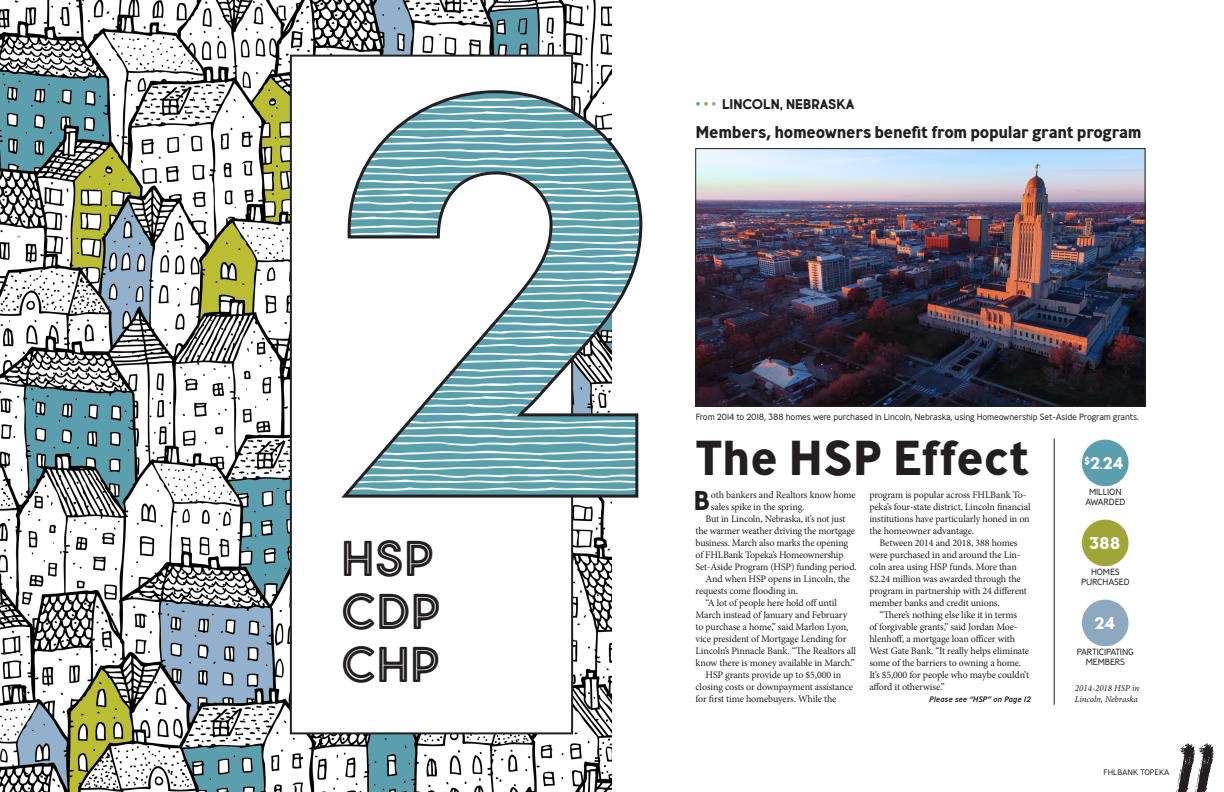
<style>
.page{position:relative;width:1224px;height:792px;background:#fff}
.page>*{position:absolute;margin:0;border:0;box-sizing:border-box;transform-origin:0 0}
.t1{font:68px "Rise";color:#231f20}
.t2{font:50px "Market Fresh Inline Bold All Caps";color:#231f20}
.t3{font:700 49px "Ministry";color:#231f20}
.t4{font:40px "Market Fresh";color:#5b9fae}
.t5{font:700 27.1px "Ministry";color:#231f20}
.t6{font:700 17px "Ministry";letter-spacing:-.02em;color:#231f20}
.t7{font:700 17px "Ministry";letter-spacing:-.015em;color:#fff}
.t8{font:14px "Market Fresh Bold All Caps";color:#231f20}
.t9{font:10px/12px "Minion Pro";letter-spacing:-.015em;color:#231f20}
.t10{font:300 9px "Ministry";letter-spacing:-.02em;color:#231f20}
.t11{font:italic 9px "Minion Pro";letter-spacing:-.01em;color:#231f20}
.t12{font:italic 500 8px "Ministry";letter-spacing:-.01em;color:#231f20}
.t13{font:300 8px "Ministry";color:#231f20}
.s1{color:#a1a437}
.s2{color:#8ea9bf}
.s3{font-size:10px}
</style>
<div class="page">
<img style="left:0;top:0;width:612px;height:792px">
<div style="left:291px;top:56px;width:281px;height:677px;background:#fff"></div>
<div style="left:290px;top:55px;width:283px;height:679px;border:2px solid #231f20"></div>
<svg style="left:341px;top:89px;width:302px;height:411px"></svg>
<img style="left:698px;top:150px;width:445px;height:254px">
<div style="left:696px;top:148px;width:449px;height:258px;border:1px solid #231f20"></div>
<div style="left:1082px;top:440px;width:47px;height:46px;background:#5b9fae;border-radius:50%"></div>
<div style="left:1082px;top:520px;width:47px;height:46px;background:#a1a437;border-radius:50%"></div>
<div style="left:1082px;top:600px;width:47px;height:46px;background:#8ea9bf;border-radius:50%"></div>
<hr style="left:1054px;top:439px;width:1px;height:266px;background:#231f20">
<p class="t2" style="left:341px;top:521px;width:94px">HSP</p>
<p class="t2" style="left:341px;top:574px;width:101px">CDP</p>
<p class="t2" style="left:341px;top:627px;width:100px">CHP</p>
<p class="t4" style="left:696px;top:67px;width:22px">.<span class="s1">.</span><span class="s2">.</span></p>
<p class="t8" style="left:722px;top:94px;width:134px">LINCOLN, NEBRASKA</p>
<p class="t6" style="left:696px;top:121px;width:448px">Members, homeowners benefit from popular grant program</p>
<p class="t10" style="left:696px;top:411px;width:445px">From 2014 to 2018, 388 homes were purchased in Lincoln, Nebraska, using Homeownership Set-Aside Program grants.</p>
<p class="t3" style="left:696px;top:426px;width:335px">The HSP Effect</p>
<p class="t7" style="left:1084px;top:452px;width:41px"><sup>$</sup>2<span class="s3">.</span>24</p>
<p class="t5" style="left:694px;top:483px;width:18px">B</p>
<p class="t9" style="left:711px;top:489px;width:146px">oth bankers and Realtors know home sales spike in the spring.</p>
<p class="t9" style="left:696px;top:513px;width:163px;text-indent:10px">But in Lincoln, Nebraska, it’s not just the warmer weather driving the mortgage business. March also marks the opening of FHLBank Topeka’s Homeownership Set-Aside Program (HSP) funding period.</p>
<p class="t9" style="left:696px;top:573px;width:156px;text-indent:10px">And when HSP opens in Lincoln, the requests come flooding in.</p>
<p class="t9" style="left:696px;top:597px;width:162px;text-indent:10px">“A lot of people here hold off until March instead of January and February to purchase a home,” said Marlon Lyon, vice president of Mortgage Lending for Lincoln’s Pinnacle Bank. “The Realtors all know there is money available in March.”</p>
<p class="t9" style="left:696px;top:669px;width:159px;text-indent:10px">HSP grants provide up to $5,000 in closing costs or downpayment assistance for first time homebuyers. While the</p>
<p class="t9" style="left:869px;top:489px;width:163px">program is popular across FHLBank To&shy;peka’s four-state district, Lincoln financial institutions have particularly honed in on the homeowner advantage.</p>
<p class="t9" style="left:869px;top:537px;width:159px;text-indent:10px">Between 2014 and 2018, 388 homes were purchased in and around the Lin&shy;coln area using HSP funds. More than $2.24 million was awarded through the program in partnership with 24 different member banks and credit unions.</p>
<p class="t9" style="left:869px;top:609px;width:161px;text-indent:10px">“There’s nothing else like it in terms<br>of forgivable grants,” said Jordan Moe&shy;hlenhoff, a mortgage loan officer with West Gate Bank. “It really helps eliminate some of the barriers to owning a home.<br>It’s $5,000 for people who maybe couldn’t afford it otherwise.”</p>
<p class="t10" style="left:1089px;top:487px;width:34px">MILLION</p>
<p class="t10" style="left:1085px;top:497px;width:41px">AWARDED</p>
<p class="t7" style="left:1089px;top:532px;width:33px">388</p>
<p class="t10" style="left:1091px;top:567px;width:30px">HOMES</p>
<p class="t10" style="left:1081px;top:577px;width:50px">PURCHASED</p>
<p class="t7" style="left:1095px;top:612px;width:22px">24</p>
<p class="t10" style="left:1077px;top:647px;width:58px">PARTICIPATING</p>
<p class="t10" style="left:1086px;top:657px;width:41px">MEMBERS</p>
<p class="t11" style="left:1075px;top:682px;width:66px">2014-2018 HSP in</p>
<p class="t12" style="left:929px;top:694px;width:103px">Please see “HSP” on Page 12</p>
<p class="t11" style="left:1075px;top:693px;width:65px">Lincoln, Nebraska</p>
<p class="t1" style="left:1176px;top:720px;width:39px">11</p>
<p class="t13" style="left:1103px;top:767px;width:67px">FHLBANK TOPEKA</p>
</div>
